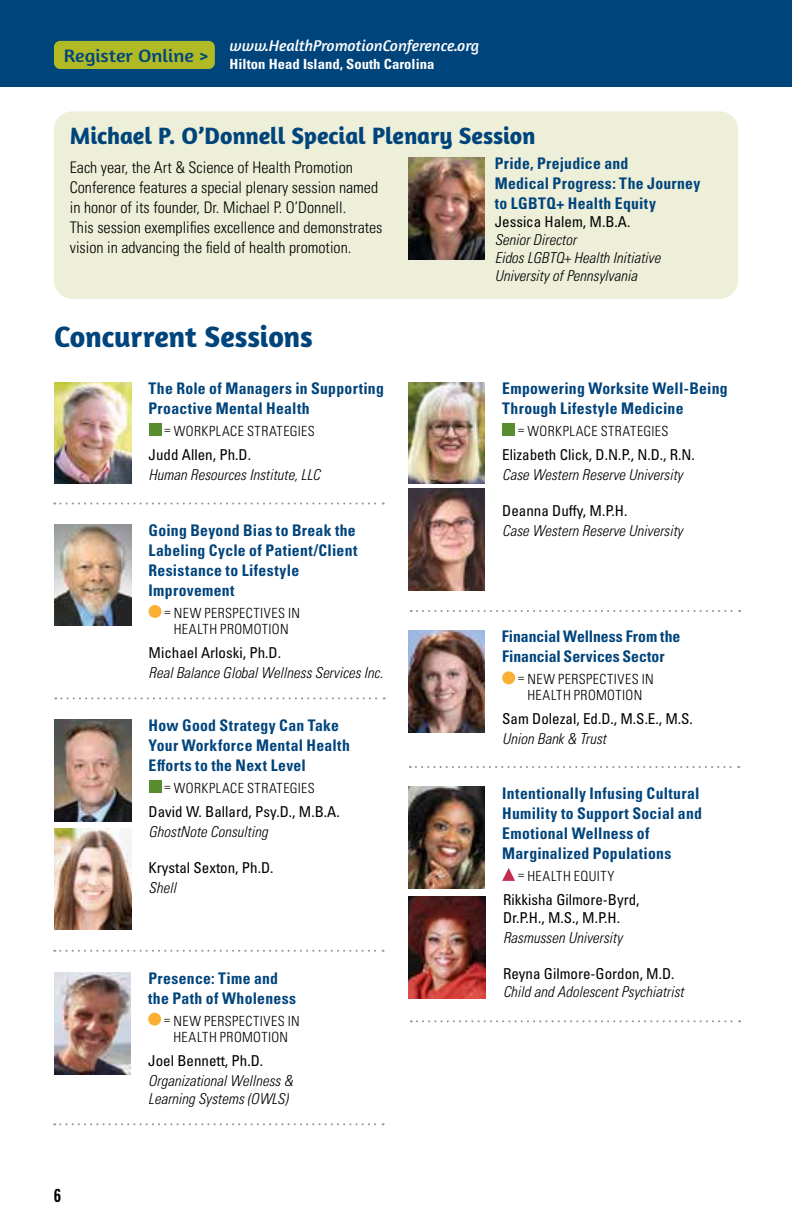
<style>
.page{position:relative;width:792px;height:1224px;background:#fff}
.page>*{position:absolute;margin:0;border:0;box-sizing:border-box;transform-origin:0 0}
.t1{font:700 30px "Amaranth";letter-spacing:-.005em;color:#00447c}
.t2{font:700 24px "Amaranth";letter-spacing:-.005em;color:#00447c}
.t3{font:700 condensed 18.8px "Univers LT Pro";color:#000;scale:.82 1}
.t4{font:18.2px "Amaranth";color:#00447c;scale:1.1 1}
.t5{font:700 condensed 16px/20px "Univers LT Pro";letter-spacing:.015em;color:#00447c}
.t6{font:300 condensed 16px/20px "Univers LT Pro";color:#000}
.t7{font:700 condensed 16px/20px "Univers LT Pro";letter-spacing:-.005em;color:#00447c}
.t8{font:italic 16px "Amaranth";color:#fff}
.t9{font:italic 300 condensed 15px/18px "Univers LT Pro";color:#000}
.t10{font:condensed 15px/18px "Univers LT Pro";color:#000}
.t11{font:300 condensed 14px/16px "Univers LT Pro";letter-spacing:.03em;color:#000;text-align:center}
.t12{font:700 condensed 14px "Univers LT Pro";color:#fff;scale:1.05 1}
</style>
<div class="page">
<div style="left:0;top:0;width:792px;height:86px;background:#00447c"></div>
<div style="left:54px;top:41px;width:161px;height:28px;background:#b0ba25;border-radius:6px"></div>
<img style="left:54px;top:382px;width:77px;height:102px">
<div style="left:149px;top:423px;width:12px;height:13px;background:#588c2f"></div>
<img style="left:54px;top:524px;width:77px;height:102px">
<div style="left:149px;top:605px;width:12px;height:13px;background:#fbaf34;border-radius:50%"></div>
<img style="left:54px;top:720px;width:77px;height:102px">
<div style="left:149px;top:780px;width:12px;height:13px;background:#588c2f"></div>
<div style="left:148px;top:1013px;width:13px;height:13px;background:#fbaf34;border-radius:50%"></div>
<img style="left:54px;top:828px;width:77px;height:102px">
<img style="left:54px;top:972px;width:77px;height:102px">
<img style="left:408px;top:382px;width:77px;height:102px">
<div style="left:502px;top:423px;width:13px;height:13px;background:#588c2f"></div>
<img style="left:408px;top:630px;width:77px;height:102px">
<div style="left:502px;top:671px;width:13px;height:13px;background:#fbaf34;border-radius:50%"></div>
<img style="left:408px;top:787px;width:77px;height:102px">
<svg style="left:502px;top:868px;width:13px;height:13px"></svg>
<img style="left:408px;top:489px;width:77px;height:102px">
<img style="left:409px;top:897px;width:77px;height:102px">
<div style="left:54px;top:111px;width:684px;height:188px;background:#eeefd8;border-radius:18px"></div>
<img style="left:408px;top:158px;width:77px;height:102px">
<svg style="left:54px;top:503px;width:330px;height:2px"></svg>
<svg style="left:55px;top:697px;width:330px;height:2px"></svg>
<svg style="left:411px;top:610px;width:329px;height:2px"></svg>
<svg style="left:410px;top:766px;width:329px;height:2px"></svg>
<svg style="left:411px;top:1020px;width:329px;height:2px"></svg>
<svg style="left:54px;top:950px;width:330px;height:2px"></svg>
<svg style="left:54px;top:1123px;width:330px;height:2px"></svg>
<p class="t4" style="left:64px;top:45px;width:133px">Register Online &gt;</p>
<p class="t8" style="left:230px;top:36px;width:251px">www.HealthPromotionConference.org</p>
<p class="t12" style="left:230px;top:55px;width:197px">Hilton Head Island, South Carolina</p>
<h2 class="t2" style="left:70px;top:121px;width:467px">Michael P. O’Donnell Special Plenary Session</h2>
<p class="t6" style="left:70px;top:157px;width:314px">Each year, the Art &amp; Science of Health Promotion Conference features a special plenary session named in honor of its founder, Dr. Michael P. O’Donnell.<br>This session exemplifies excellence and demonstrates vision in advancing the field of health promotion.</p>
<p class="t5" style="left:495px;top:153px;width:207px">Pride, Prejudice and<br>Medical Progress: The Journey to LGBTQ+ Health Equity</p>
<p class="t10" style="left:495px;top:212px;width:137px">Jessica Halem, M.B.A.</p>
<p class="t9" style="left:495px;top:230px;width:167px">Senior Director<br>Eidos LGBTQ+ Health Initiative<br>University of Pennsylvania</p>
<h1 class="t1" style="left:54px;top:318px;width:260px">Concurrent Sessions</h1>
<p class="t5" style="left:149px;top:378px;width:237px">The Role of Managers in Supporting<br>Proactive Mental Health</p>
<p class="t11" style="left:165px;top:422px;width:152px">= WORKPLACE STRATEGIES</p>
<p class="t10" style="left:149px;top:445px;width:104px">Judd Allen, Ph.D.</p>
<p class="t9" style="left:149px;top:465px;width:173px">Human Resources Institute, LLC</p>
<p class="t5" style="left:149px;top:520px;width:210px">Going Beyond Bias to Break the<br>Labeling Cycle of Patient/Client<br>Resistance to Lifestyle<br>Improvement</p>
<p class="t11" style="left:165px;top:604px;width:137px">= NEW PERSPECTIVES IN<br>HEALTH PROMOTION</p>
<p class="t10" style="left:149px;top:643px;width:134px">Michael Arloski, Ph.D.</p>
<p class="t9" style="left:149px;top:663px;width:236px">Real Balance Global Wellness Services Inc.</p>
<p class="t5" style="left:149px;top:715px;width:203px">How Good Strategy Can Take<br>Your Workforce Mental Health<br>Efforts to the Next Level</p>
<p class="t11" style="left:165px;top:779px;width:152px">= WORKPLACE STRATEGIES</p>
<p class="t10" style="left:149px;top:802px;width:193px">David W. Ballard, Psy.D., M.B.A.</p>
<p class="t9" style="left:149px;top:822px;width:121px">GhostNote Consulting</p>
<p class="t10" style="left:149px;top:858px;width:126px">Krystal Sexton, Ph.D.</p>
<p class="t9" style="left:149px;top:878px;width:29px">Shell</p>
<p class="t3" style="left:54px;top:1184px;width:10px">6</p>
<p class="t5" style="left:148px;top:968px;width:149px">Presence: Time and the Path of Wholeness</p>
<p class="t11" style="left:164px;top:1012px;width:137px">= NEW PERSPECTIVES IN<br>HEALTH PROMOTION</p>
<p class="t10" style="left:148px;top:1051px;width:116px">Joel Bennett, Ph.D.</p>
<p class="t9" style="left:148px;top:1071px;width:146px">Organizational Wellness &amp;<br>Learning Systems (OWLS)</p>
<p class="t5" style="left:502px;top:378px;width:227px">Empowering Worksite Well-Being<br>Through Lifestyle Medicine</p>
<p class="t11" style="left:518px;top:422px;width:152px">= WORKPLACE STRATEGIES</p>
<p class="t10" style="left:502px;top:445px;width:194px">Elizabeth Click, D.N.P., N.D., R.N.</p>
<p class="t9" style="left:502px;top:465px;width:182px">Case Western Reserve University</p>
<p class="t10" style="left:502px;top:501px;width:127px">Deanna Duffy, M.P.H.</p>
<p class="t9" style="left:502px;top:521px;width:182px">Case Western Reserve University</p>
<p class="t7" style="left:502px;top:626px;width:180px">Financial Wellness From the<br>Financial Services Sector</p>
<p class="t11" style="left:518px;top:671px;width:137px">= NEW PERSPECTIVES IN<br>HEALTH PROMOTION</p>
<p class="t10" style="left:502px;top:710px;width:192px">Sam Dolezal, Ed.D., M.S.E., M.S.</p>
<p class="t9" style="left:502px;top:729px;width:105px">Union Bank &amp; Trust</p>
<p class="t5" style="left:502px;top:783px;width:201px">Intentionally Infusing Cultural<br>Humility to Support Social and<br>Emotional Wellness of<br>Marginalized Populations</p>
<p class="t11" style="left:518px;top:867px;width:98px">= HEALTH EQUITY</p>
<p class="t10" style="left:503px;top:890px;width:138px">Rikkisha Gilmore-Byrd,<br>Dr.P.H., M.S., M.P.H.</p>
<p class="t9" style="left:503px;top:928px;width:121px">Rasmussen University</p>
<p class="t10" style="left:503px;top:964px;width:173px">Reyna Gilmore-Gordon, M.D.</p>
<p class="t9" style="left:503px;top:982px;width:182px">Child and Adolescent Psychiatrist</p>
</div>
